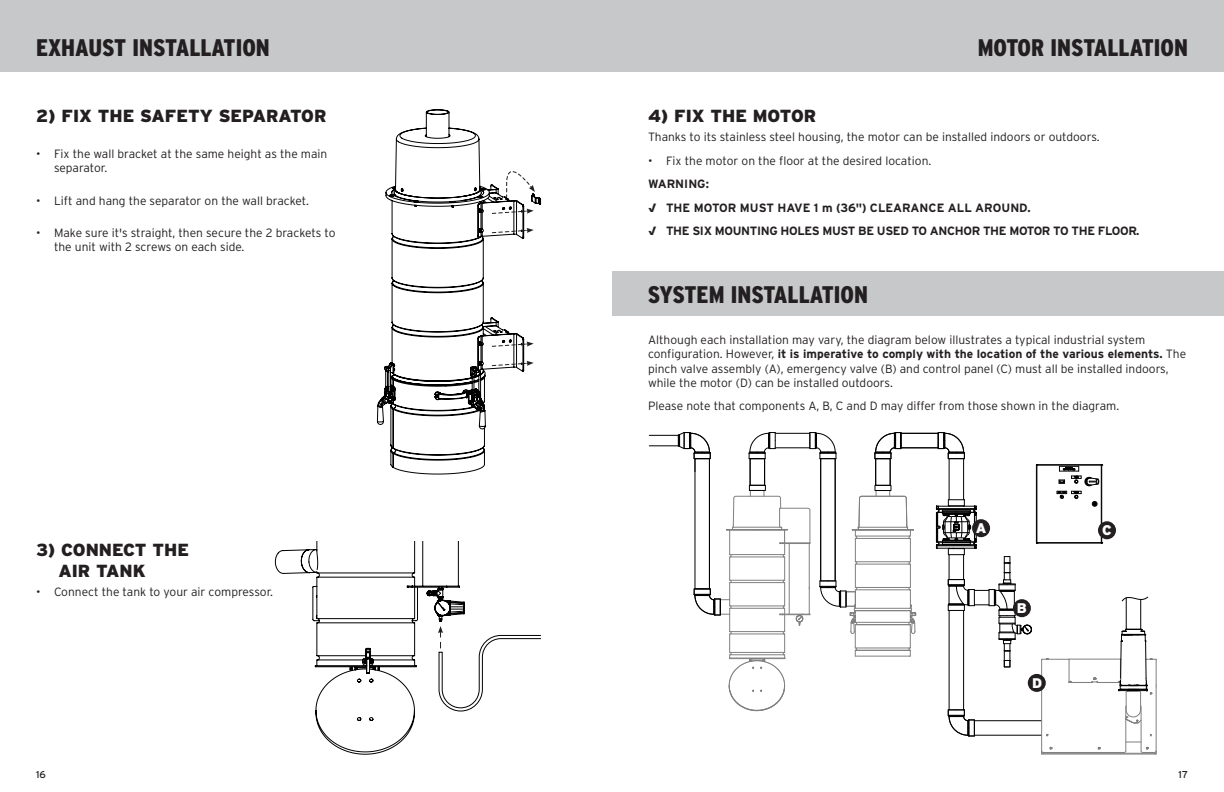
<style>
.page{position:relative;width:1224px;height:792px;background:#fff}
.page>*{position:absolute;margin:0;border:0;box-sizing:border-box;transform-origin:0 0}
.t1{font:900 condensed 24px "Interstate";color:#231f20}
.Titre{font:900 17.5px "Interstate";color:#231f20}
.Titre-2{font:900 14px "Interstate";color:#fff}
.Texte{font:300 12px/14.4px "Interstate";color:#231f20}
.Texte-2{font:700 12px "Interstate";letter-spacing:-.03em;color:#231f20}
.Texte-3{font:700 12px "Interstate";color:#231f20}
.t2{font:10px "Interstate";color:#231f20}
.s1{font-weight:900}
.s2{font-weight:700}
</style>
<div class="page">
<div style="left:612px;top:0;width:612px;height:72px;background:#c7c8ca"></div>
<div style="left:0;top:0;width:612px;height:72px;background:#c7c8ca"></div>
<svg style="left:275px;top:542px;width:190px;height:213px"></svg>
<svg style="left:438px;top:626px;width:103px;height:85px"></svg>
<svg style="left:377px;top:109px;width:164px;height:365px"></svg>
<svg style="left:506px;top:161px;width:29px;height:37px"></svg>
<svg style="left:491px;top:209px;width:43px;height:5px"></svg>
<svg style="left:491px;top:341px;width:43px;height:6px"></svg>
<svg style="left:491px;top:228px;width:43px;height:6px"></svg>
<svg style="left:491px;top:361px;width:43px;height:6px"></svg>
<div style="left:612px;top:271px;width:612px;height:45px;background:#c7c8ca"></div>
<div style="left:900px;top:433px;width:38px;height:15px;border:1px solid #000"></div>
<div style="left:649px;top:435px;width:31px;height:11px;border:1px solid #000"></div>
<hr style="left:901px;top:433px;width:37px;height:1px;background:#000">
<hr style="left:901px;top:448px;width:37px;height:1px;background:#000">
<svg style="left:678px;top:432px;width:239px;height:280px"></svg>
<div style="left:875px;top:485px;width:16px;height:6px;border:1px solid #000"></div>
<svg style="left:936px;top:432px;width:221px;height:323px"></svg>
<div style="left:972px;top:519px;width:18px;height:18px;background:#231f20;border-radius:50%"></div>
<div style="left:1013px;top:599px;width:18px;height:18px;background:#231f20;border-radius:50%"></div>
<div style="left:1098px;top:521px;width:18px;height:18px;background:#231f20;border-radius:50%"></div>
<div style="left:1028px;top:674px;width:18px;height:18px;background:#231f20;border-radius:50%"></div>
<p class="t1" style="left:36px;top:34px;width:235px">EXHAUST INSTALLATION</p>
<p class="t1" style="left:978px;top:34px;width:212px">MOTOR INSTALLATION</p>
<p class="Titre" style="left:36px;top:106px;width:292px">2) FIX THE SAFETY SEPARATOR</p>
<p class="Texte" style="left:54px;top:146px;width:275px;text-indent:-18px">• Fix the wall bracket at the same height as the main separator.</p>
<p class="Texte" style="left:36px;top:193px;width:275px">• Lift and hang the separator on the wall bracket.</p>
<p class="Texte" style="left:54px;top:225px;width:283px;text-indent:-18px">• Make sure it's straight, then secure the 2 brackets to the unit with 2 screws on each side.</p>
<p class="Titre" style="left:36px;top:540px;width:155px">3) CONNECT THE</p>
<p class="Titre" style="left:58px;top:561px;width:89px">AIR TANK</p>
<p class="Texte" style="left:36px;top:584px;width:239px">• Connect the tank to your air compressor.</p>
<p class="Titre" style="left:648px;top:106px;width:170px">4) FIX THE MOTOR</p>
<p class="Texte" style="left:648px;top:130px;width:453px">Thanks to its stainless steel housing, the motor can be installed indoors or outdoors.</p>
<p class="Texte" style="left:648px;top:153px;width:285px">• Fix the motor on the floor at the desired location.</p>
<p class="Texte-3" style="left:648px;top:177px;width:62px">WARNING:</p>
<p class="Texte-3" style="left:648px;top:201px;width:384px"><span class="s1">√</span> THE MOTOR MUST HAVE 1 m (36") CLEARANCE ALL AROUND.</p>
<p class="Texte-2" style="left:648px;top:224px;width:493px"><span class="s1">√</span> THE SIX MOUNTING HOLES MUST BE USED TO ANCHOR THE MOTOR TO THE FLOOR.</p>
<p class="t1" style="left:648px;top:282px;width:222px">SYSTEM INSTALLATION</p>
<p class="Texte" style="left:648px;top:332px;width:540px">Although each installation may vary, the diagram below illustrates a typical industrial system configuration. However, <span class="s2">it is imperative to comply with the location of the various elements.</span> The pinch valve assembly (A), emergency valve (B) and control panel (C) must all be installed indoors, while the motor (D) can be installed outdoors.</p>
<p class="Texte" style="left:648px;top:399px;width:473px">Please note that components A, B, C and D may differ from those shown in the diagram.</p>
<p class="Titre-2" style="left:976px;top:520px;width:12px">A</p>
<p class="Titre-2" style="left:1017px;top:600px;width:12px">B</p>
<p class="Titre-2" style="left:1032px;top:675px;width:12px">D</p>
<p class="Titre-2" style="left:1102px;top:522px;width:11px">C</p>
<p class="t2" style="left:36px;top:769px;width:11px">16</p>
<p class="t2" style="left:1179px;top:769px;width:11px">17</p>
</div>
